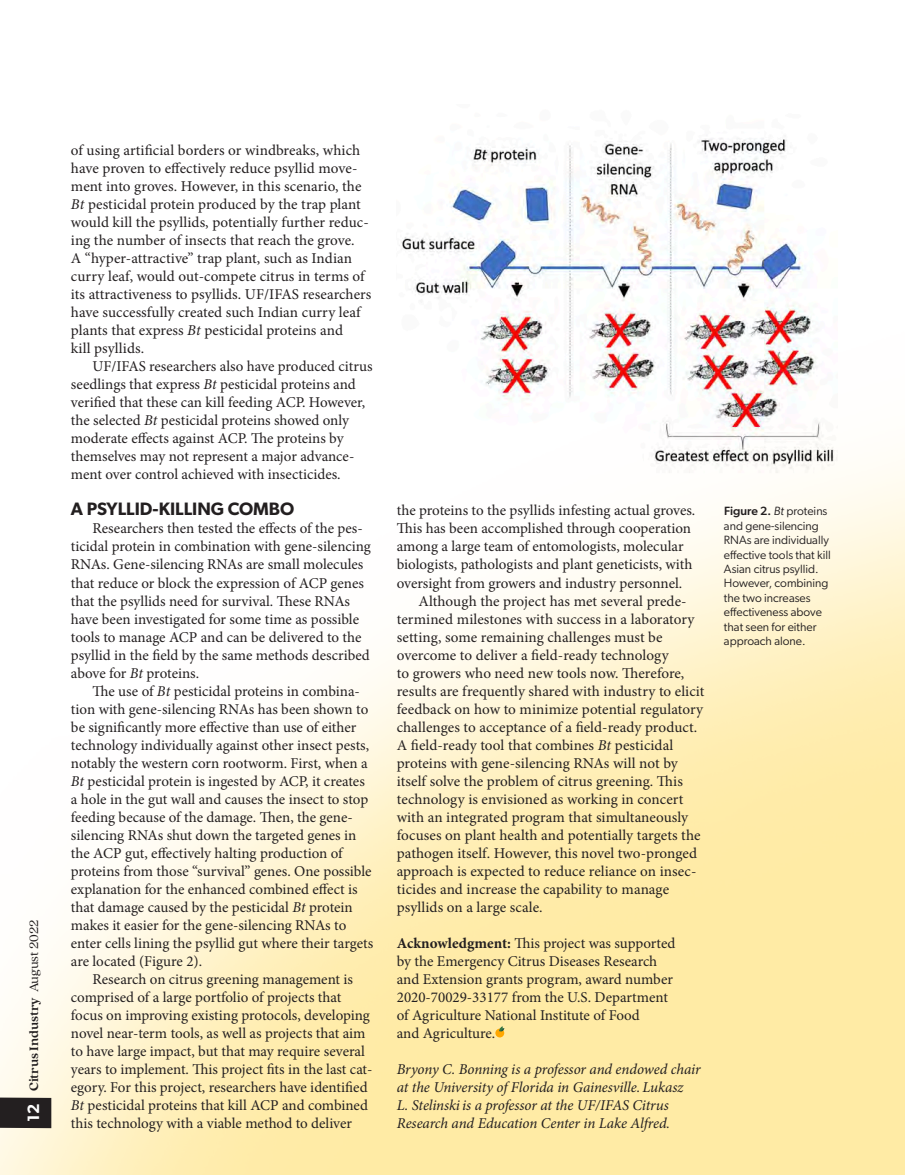
<style>
.page{position:relative;width:905px;height:1175px;background:#fff}
.page>*{position:absolute;margin:0;border:0;box-sizing:border-box;transform-origin:0 0}
.FEA_Subhead{font:600 18px "Gibson";color:#231f20}
.t1{font:600 16.5px "Gibson";color:#fff}
.FEA_Body_Copy{font:15px/18px "Minion Pro";color:#231f20}
.FEA_Body_Copy-2{font:italic 15px/18px "Minion Pro";letter-spacing:-.01em;color:#231f20}
.t2{font:700 13.5px "Quincy CF";color:#231f20}
.Caption__gibson_8_pt{font:12px/14.4px "Gibson";color:#231f20}
.s1{font-weight:400}
.s2{font-style:italic}
.s3{font-weight:700}
.s4{font-weight:500}
</style>
<div class="page">
<img style="left:0;top:452px;width:904px;height:722px">
<img style="left:397px;top:138px;width:440px;height:336px">
<div style="left:0;top:1097px;width:51px;height:31px;background:#231f20"></div>
<svg style="left:495px;top:1028px;width:9px;height:9px"></svg>
<svg style="left:498px;top:1026px;width:6px;height:5px"></svg>
<p class="t2" style="left:26px;top:1091px;width:173px;rotate:-90deg">Citrus Industry <span class="s1">August 2022</span></p>
<p class="t1" style="left:24px;top:1122px;width:20px;rotate:-90deg">12</p>
<p class="FEA_Body_Copy" style="left:71px;top:142px;width:302px">of using artificial borders or windbreaks, which have proven to effectively reduce psyllid move&shy;ment into groves. However, in this scenario, the <span class="s2">Bt</span> pesticidal protein produced by the trap plant would kill the psyllids, potentially further reduc&shy;ing the number of insects that reach the grove.<br>A “hyper-attractive” trap plant, such as Indian curry leaf, would out-compete citrus in terms of its attractiveness to psyllids. UF/IFAS researchers have successfully created such Indian curry leaf plants that express <span class="s2">Bt</span> pesticidal proteins and<br>kill psyllids.</p>
<p class="FEA_Body_Copy" style="left:71px;top:358px;width:303px;text-indent:22px">UF/IFAS researchers also have produced citrus seedlings that express <span class="s2">Bt</span> pesticidal proteins and verified that these can kill feeding ACP. However, the selected <span class="s2">Bt</span> pesticidal proteins showed only moderate effects against ACP. The proteins by themselves may not represent a major advance&shy;ment over control achieved with insecticides.</p>
<p class="FEA_Subhead" style="left:71px;top:498px;width:225px">A PSYLLID-KILLING COMBO</p>
<p class="FEA_Body_Copy" style="left:71px;top:520px;width:301px;text-indent:22px">Researchers then tested the effects of the pes&shy;ticidal protein in combination with gene-silencing RNAs. Gene-silencing RNAs are small molecules that reduce or block the expression of ACP genes that the psyllids need for survival. These RNAs have been investigated for some time as possible tools to manage ACP and can be delivered to the psyllid in the field by the same methods described above for <span class="s2">Bt</span> proteins.</p>
<p class="FEA_Body_Copy" style="left:71px;top:682px;width:304px;text-indent:22px">The use of <span class="s2">Bt</span> pesticidal proteins in combina&shy;tion with gene-silencing RNAs has been shown to be significantly more effective than use of either technology individually against other insect pests, notably the western corn rootworm. First, when a <span class="s2">Bt</span> pesticidal protein is ingested by ACP, it creates a hole in the gut wall and causes the insect to stop feeding because of the damage. Then, the gene&shy;silencing RNAs shut down the targeted genes in the ACP gut, effectively halting production of proteins from those “survival” genes. One possible explanation for the enhanced combined effect is that damage caused by the pesticidal <span class="s2">Bt</span> protein makes it easier for the gene-silencing RNAs to enter cells lining the psyllid gut where their targets are located (Figure 2).</p>
<p class="FEA_Body_Copy" style="left:71px;top:970px;width:303px;text-indent:22px">Research on citrus greening management is comprised of a large portfolio of projects that focus on improving existing protocols, developing novel near-term tools, as well as projects that aim to have large impact, but that may require several years to implement. This project fits in the last cat&shy;egory. For this project, researchers have identified <span class="s2">Bt</span> pesticidal proteins that kill ACP and combined this technology with a viable method to deliver</p>
<p class="FEA_Body_Copy" style="left:397px;top:502px;width:300px">the proteins to the psyllids infesting actual groves.<br>This has been accomplished through cooperation among a large team of entomologists, molecular biologists, pathologists and plant geneticists, with oversight from growers and industry personnel.</p>
<p class="FEA_Body_Copy" style="left:397px;top:592px;width:309px;text-indent:22px">Although the project has met several prede&shy;termined milestones with success in a laboratory setting, some remaining challenges must be overcome to deliver a field-ready technology<br>to growers who need new tools now. Therefore, results are frequently shared with industry to elicit feedback on how to minimize potential regulatory challenges to acceptance of a field-ready product.<br>A field-ready tool that combines <span class="s2">Bt</span> pesticidal proteins with gene-silencing RNAs will not by itself solve the problem of citrus greening. This technology is envisioned as working in concert with an integrated program that simultaneously focuses on plant health and potentially targets the pathogen itself. However, this novel two-pronged approach is expected to reduce reliance on insec&shy;ticides and increase the capability to manage psyllids on a large scale.</p>
<p class="FEA_Body_Copy" style="left:397px;top:934px;width:280px"><span class="s3">Acknowledgment:</span> This project was supported by the Emergency Citrus Diseases Research and Extension grants program, award number 2020-70029-33177 from the U.S. Department of Agriculture National Institute of Food<br>and Agriculture.</p>
<p class="FEA_Body_Copy-2" style="left:397px;top:1059px;width:305px">Bryony C. Bonning is a professor and endowed chair at the University of Florida in Gainesville. Lukasz<br>L. Stelinskiis a professor at the UF/IFAS Citrus Research and Education Center in Lake Alfred.</p>
<p class="Caption__gibson_8_pt" style="left:724px;top:504px;width:108px"><span class="s4">Figure 2.</span> <span class="s2">Bt</span> proteins and gene-silencing<br>RNAs are individually effective tools that kill<br>Asian citrus psyllid.<br>However, combining the two increases effectiveness above that seen for either approach alone.</p>
</div>
